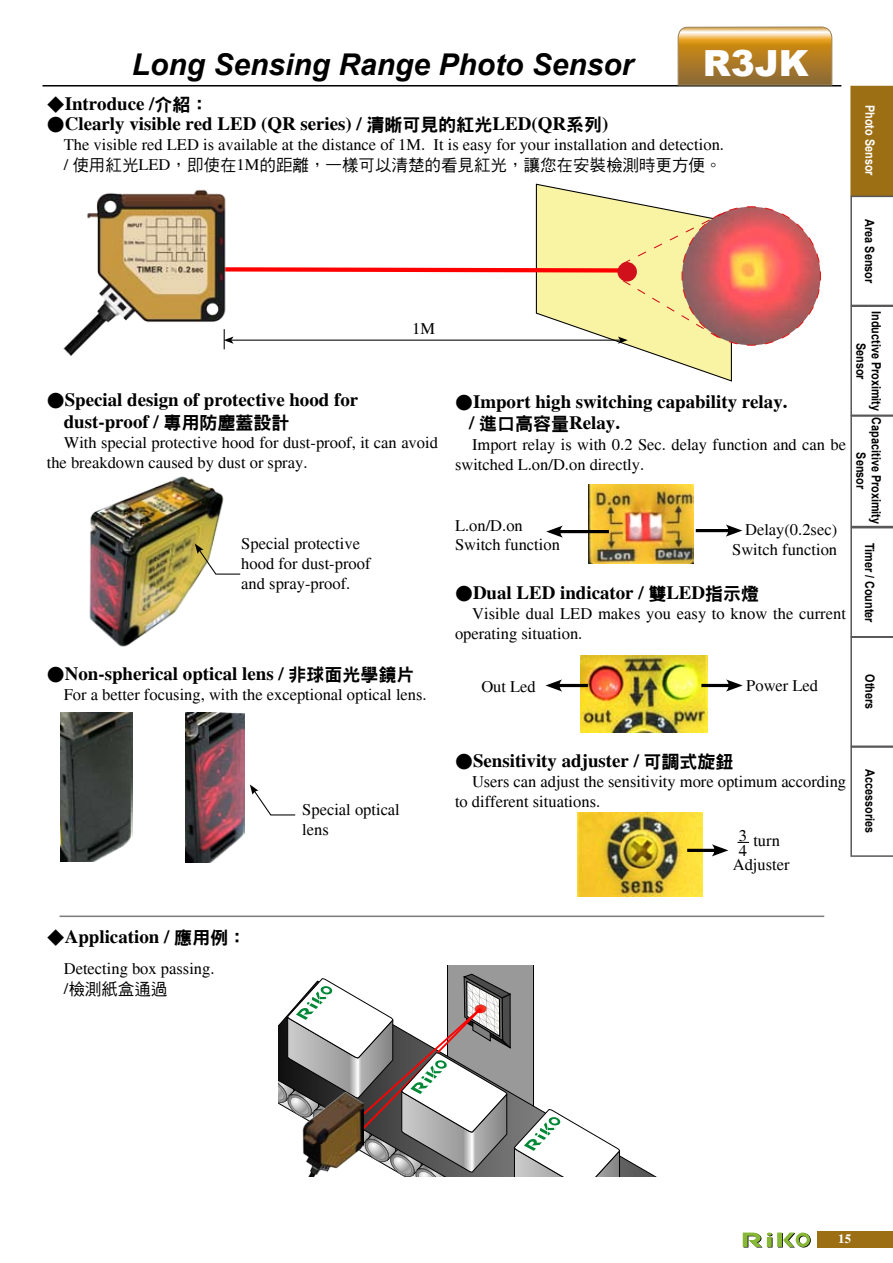
<style>
.page{position:relative;width:893px;height:1263px;background:#fff}
.page>*{position:absolute;margin:0;border:0;box-sizing:border-box;transform-origin:0 0}
.t1{font:900 36px "Arial";color:#fff}
.t2{font:italic 700 30px "Arial";color:#000}
.t3{font:700 18.9px/21.6px "Times";color:#000}
.t4{font:16.5px/19.8px "Times";color:#000}
.t5{font:16.5px "DF Hei W5 WIN BF";color:#000}
.t6{font:700 12.75px/15.3px "Arial";color:#000;text-align:center;scale:.85 1}
.t7{font:700 12.75px "Arial";color:#fff;scale:.85 1}
.t8{font:700 12.75px "Times";color:#fff}
.s1{font-family:"DF Kai Shu SB Estd BF";font-weight:400;font-size:18px}
.s2{font-family:"DFN Hei W9 WIN BF";font-weight:400;font-size:18px}
.s3{font-family:"Times"}
</style>
<div class="page">
<hr style="left:43px;top:85px;width:798px;height:2px;background:#000">
<svg style="left:677px;top:26px;width:156px;height:60px;background:#bb8e42"></svg>
<svg style="left:850px;top:86px;width:43px;height:771px"></svg>
<div style="left:817px;top:1231px;width:76px;height:17px;background:#9d6f15"></div>
<svg style="left:743px;top:1232px;width:68px;height:15px"></svg>
<img style="left:581px;top:655px;width:127px;height:77px">
<img style="left:89px;top:476px;width:135px;height:171px">
<img style="left:589px;top:484px;width:105px;height:79px">
<hr style="left:557px;top:530px;width:52px;height:3px;background:#000">
<svg style="left:546px;top:525px;width:17px;height:13px"></svg>
<hr style="left:696px;top:529px;width:36px;height:3px;background:#000">
<svg style="left:726px;top:524px;width:16px;height:13px"></svg>
<hr style="left:556px;top:684px;width:32px;height:3px;background:#000">
<svg style="left:545px;top:679px;width:17px;height:13px"></svg>
<hr style="left:701px;top:684px;width:31px;height:3px;background:#000">
<svg style="left:726px;top:679px;width:17px;height:12px"></svg>
<svg style="left:195px;top:544px;width:46px;height:31px"></svg>
<img style="left:578px;top:812px;width:124px;height:84px">
<hr style="left:687px;top:849px;width:31px;height:3px;background:#000">
<svg style="left:712px;top:844px;width:16px;height:12px"></svg>
<svg style="left:620px;top:1155px;width:35px;height:21px"></svg>
<svg style="left:279px;top:965px;width:341px;height:211px"></svg>
<img style="left:300px;top:1092px;width:64px;height:84px">
<hr style="left:60px;top:915px;width:764px;height:2px;background:#7b7b7b">
<img style="left:185px;top:713px;width:59px;height:149px">
<svg style="left:250px;top:784px;width:46px;height:32px"></svg>
<img style="left:61px;top:713px;width:71px;height:148px">
<img style="left:63px;top:190px;width:134px;height:166px">
<svg style="left:197px;top:183px;width:624px;height:199px"></svg>
<svg style="left:737px;top:842px;width:12px;height:1px"></svg>
<h2 class="t2" style="left:132px;top:45px;width:503px">Long Sensing Range Photo Sensor</h2>
<h1 class="t1" style="left:703px;top:37px;width:108px">R3JK</h1>
<p class="t3" style="left:47px;top:93px;width:163px"><span class="s1">◆</span>Introduce /<span class="s2">介紹：</span></p>
<p class="t3" style="left:47px;top:113px;width:563px"><span class="s1">●</span>Clearly visible red LED (QR series) / <span class="s2">清晰可見的紅光</span>LED(QR<span class="s2">系列</span>)</p>
<p class="t4" style="left:64px;top:135px;width:662px">The visible red LED is available at the distance of 1M. It is easy for your installation and detection.</p>
<p class="t5" style="left:64px;top:157px;width:659px"><span class="s3">/</span> 使用紅光<span class="s3">LED</span>，即使在<span class="s3">1M</span>的距離，一樣可以清楚的看見紅光，讓您在安裝檢測時更方便。</p>
<p class="t7" style="left:878px;top:105px;width:85px;rotate:90deg">Photo Sensor</p>
<p class="t4" style="left:412px;top:318px;width:24px">1M</p>
<p class="t3" style="left:64px;top:389px;width:296px;text-indent:-17px"><span class="s1">●</span>Special design of protective hood for dust-proof / <span class="s2">專用防塵蓋設計</span></p>
<p class="t4" style="left:47px;top:433px;width:393px;text-indent:17px">With special protective hood for dust-proof, it can avoid the breakdown caused by dust or spray.</p>
<p class="t4" style="left:241px;top:534px;width:131px">Special protective hood for dust-proof and spray-proof.</p>
<p class="t3" style="left:47px;top:663px;width:369px"><span class="s1">●</span>Non-spherical optical lens / <span class="s2">非球面光學鏡片</span></p>
<p class="t4" style="left:64px;top:685px;width:364px">For a better focusing, with the exceptional optical lens.</p>
<p class="t6" style="left:877px;top:219px;width:77px;rotate:90deg">Area Sensor</p>
<p class="t3" style="left:469px;top:391px;width:320px;text-indent:-14px"><span class="s1">●</span>Import high switching capability relay. / <span class="s2">進口高容量</span>Relay.</p>
<p class="t4" style="left:455px;top:434px;width:393px;text-indent:17px">Import relay is with 0.2 Sec. delay function and can be switched L.on/D.on directly.</p>
<p class="t4" style="left:455px;top:515px;width:106px">L.on/D.on<br>Switch function</p>
<p class="t4" style="left:732px;top:520px;width:106px;text-align:right">Delay(0.2sec)<br>Switch function</p>
<p class="t3" style="left:455px;top:582px;width:306px"><span class="s1">●</span>Dual LED indicator / <span class="s2">雙</span>LED<span class="s2">指示燈</span></p>
<p class="t4" style="left:455px;top:604px;width:393px;text-indent:17px">Visible dual LED makes you easy to know the current operating situation.</p>
<p class="t6" style="left:883px;top:311px;width:119px;rotate:90deg">Inductive Proximity<br>Sensor</p>
<p class="t6" style="left:883px;top:417px;width:127px;rotate:90deg">Capacitive Proximity<br>Sensor</p>
<p class="t6" style="left:877px;top:542px;width:96px;rotate:90deg">Timer / Counter</p>
<p class="t4" style="left:481px;top:676px;width:56px">Out Led</p>
<p class="t4" style="left:746px;top:676px;width:73px">Power Led</p>
<p class="t6" style="left:877px;top:674px;width:43px;rotate:90deg">Others</p>
<p class="t4" style="left:302px;top:799px;width:99px">Special optical lens</p>
<p class="t3" style="left:455px;top:750px;width:280px"><span class="s1">●</span>Sensitivity adjuster / <span class="s2">可調式旋鈕</span></p>
<p class="t4" style="left:455px;top:772px;width:393px;text-indent:17px">Users can adjust the sensitivity more optimum according to different situations.</p>
<p class="t4" style="left:733px;top:829px;width:58px;line-height:24px;text-indent:21px">turn<br>Adjuster</p>
<p class="t4" style="left:739px;top:828px;width:10px;line-height:15px">3<br>4</p>
<p class="t6" style="left:877px;top:769px;width:77px;rotate:90deg">Accessories</p>
<p class="t3" style="left:47px;top:926px;width:201px"><span class="s1">◆</span>Application / <span class="s2">應用例：</span></p>
<p class="t4" style="left:64px;top:959px;width:152px">Detecting box passing.</p>
<p class="t5" style="left:64px;top:981px;width:105px"><span class="s3">/</span>檢測紙盒通過</p>
<p class="t8" style="left:838px;top:1231px;width:14px">15</p>
</div>
